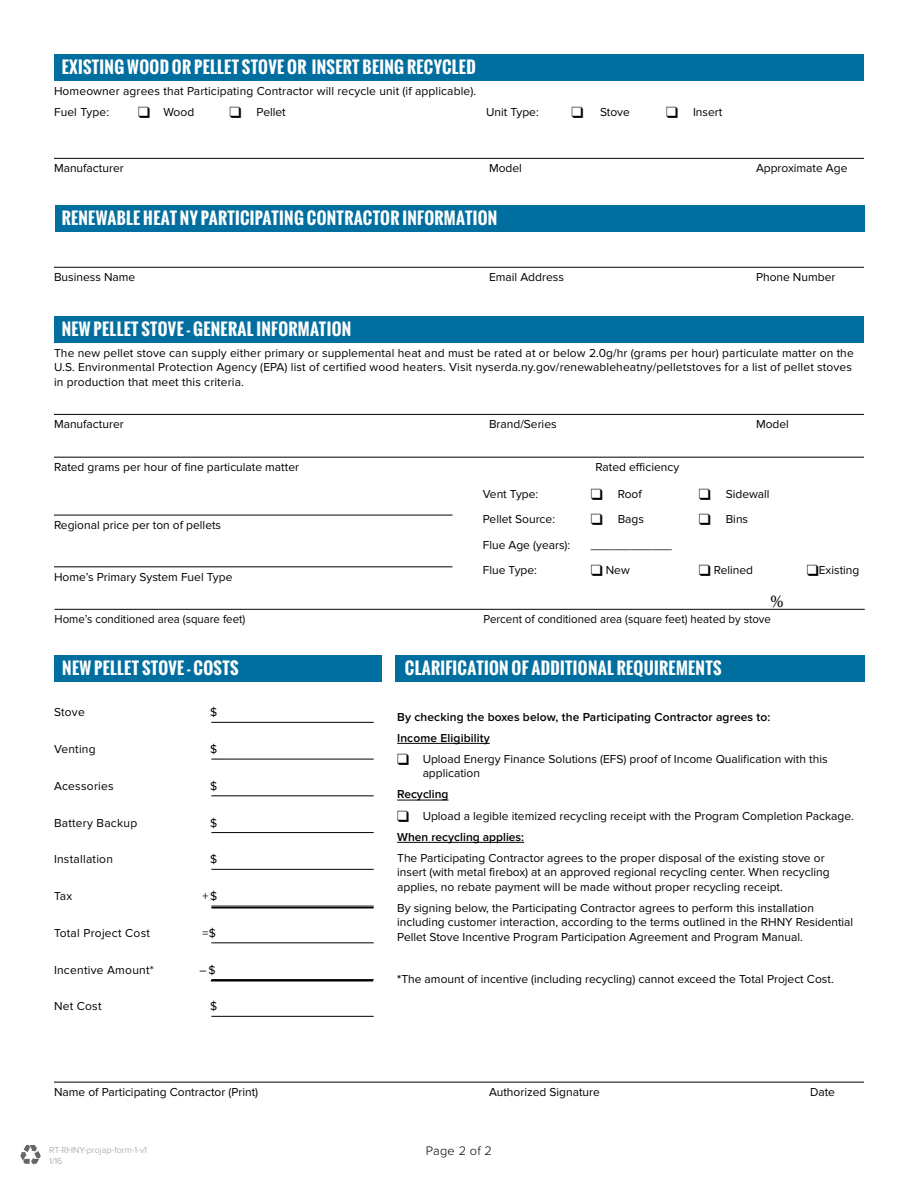
<style>
.page{position:relative;width:918px;height:1188px;background:#fff}
.page>*{position:absolute;margin:0;border:0;box-sizing:border-box;transform-origin:0 0}
.t1{font:18px "Minion Pro";color:#000}
.t2{font:700 16.5px "Oswald";letter-spacing:.02em;color:#fff}
.t3{font:300 12.75px "Proxima Nova";letter-spacing:.02em;color:#000}
.t4{font:12px/14.4px "Proxima Nova";color:#000}
.t5{font:600 12px "Proxima Nova";letter-spacing:.01em;color:#000}
.t6{font:12px "Proxima Nova";color:#000;scale:.95 1}
.t7{font:12px "Proxima Nova";letter-spacing:.02em;color:#000}
.t8{font:300 9px "Proxima Nova";color:#94989d}
.s1{font-weight:600}
</style>
<div class="page">
<div style="left:396px;top:655px;width:469px;height:27px;background:#006e9f"></div>
<div style="left:54px;top:316px;width:810px;height:27px;background:#006e9f"></div>
<hr style="left:54px;top:414px;width:810px;height:1px;background:#000">
<hr style="left:54px;top:457px;width:810px;height:1px;background:#000">
<div style="left:54px;top:655px;width:327px;height:27px;background:#006e9f"></div>
<hr style="left:397px;top:743px;width:93px;height:1px;background:#000">
<hr style="left:397px;top:800px;width:52px;height:1px;background:#000">
<hr style="left:397px;top:842px;width:127px;height:1px;background:#000">
<div style="left:55px;top:205px;width:810px;height:27px;background:#006e9f"></div>
<div style="left:54px;top:54px;width:810px;height:27px;background:#006e9f"></div>
<hr style="left:54px;top:158px;width:810px;height:1px;background:#000">
<hr style="left:54px;top:267px;width:810px;height:1px;background:#000">
<hr style="left:54px;top:515px;width:399px;height:1px;background:#000">
<hr style="left:54px;top:566px;width:399px;height:1px;background:#000">
<hr style="left:54px;top:1082px;width:810px;height:1px;background:#000">
<hr style="left:211px;top:907px;width:163px;height:1px;background:#000">
<hr style="left:211px;top:980px;width:162px;height:1px;background:#000">
<hr style="left:211px;top:722px;width:163px;height:1px;background:#000">
<hr style="left:211px;top:759px;width:163px;height:1px;background:#000">
<hr style="left:211px;top:795px;width:163px;height:1px;background:#000">
<hr style="left:211px;top:832px;width:163px;height:1px;background:#000">
<hr style="left:211px;top:869px;width:163px;height:1px;background:#000">
<hr style="left:211px;top:906px;width:163px;height:1px;background:#000">
<hr style="left:211px;top:942px;width:163px;height:1px;background:#000">
<hr style="left:211px;top:979px;width:163px;height:1px;background:#000">
<hr style="left:211px;top:1016px;width:163px;height:1px;background:#000">
<svg style="left:20px;top:1145px;width:21px;height:20px"></svg>
<hr style="left:55px;top:609px;width:810px;height:1px;background:#000">
<p class="t2" style="left:62px;top:54px;width:416px">EXISTING WOOD OR PELLET STOVE OR INSERT BEING RECYCLED</p>
<p class="t4" style="left:54px;top:84px;width:424px">Homeowner agrees that Participating Contractor will recycle unit (if applicable).</p>
<p class="t4" style="left:54px;top:105px;width:57px">Fuel Type:</p>
<p class="t4" style="left:138px;top:105px;width:58px">❑ Wood</p>
<p class="t4" style="left:230px;top:105px;width:58px">❑ Pellet</p>
<p class="t4" style="left:486px;top:105px;width:54px">Unit Type:</p>
<p class="t4" style="left:572px;top:105px;width:60px">❑ Stove</p>
<p class="t4" style="left:666px;top:105px;width:58px">❑ Insert</p>
<p class="t4" style="left:54px;top:161px;width:71px">Manufacturer</p>
<p class="t4" style="left:489px;top:161px;width:34px">Model</p>
<p class="t4" style="left:756px;top:161px;width:93px">Approximate Age</p>
<p class="t2" style="left:62px;top:205px;width:437px">RENEWABLE HEAT NY PARTICIPATING CONTRACTOR INFORMATION</p>
<p class="t4" style="left:54px;top:270px;width:83px">Business Name</p>
<p class="t4" style="left:489px;top:270px;width:76px">Email Address</p>
<p class="t4" style="left:756px;top:270px;width:81px">Phone Number</p>
<p class="t2" style="left:62px;top:316px;width:291px">NEW PELLET STOVE - GENERAL INFORMATION</p>
<p class="t4" style="left:54px;top:346px;width:801px">The new pellet stove can supply either primary or supplemental heat and must be rated at or below 2.0g/hr (grams per hour) particulate matter on the<br>U.S. Environmental Protection Agency (EPA) list of certified wood heaters. Visit nyserda.ny.gov/renewableheatny/pelletstoves for a list of pellet stoves</p>
<p class="t4" style="left:54px;top:375px;width:191px">in production that meet this criteria.</p>
<p class="t4" style="left:54px;top:417px;width:71px">Manufacturer</p>
<p class="t4" style="left:489px;top:417px;width:69px">Brand/Series</p>
<p class="t4" style="left:756px;top:417px;width:34px">Model</p>
<p class="t4" style="left:54px;top:460px;width:247px">Rated grams per hour of fine particulate matter</p>
<p class="t4" style="left:596px;top:460px;width:85px">Rated efficiency</p>
<p class="t4" style="left:483px;top:487px;width:57px">Vent Type:</p>
<p class="t4" style="left:591px;top:487px;width:53px">❑ Roof</p>
<p class="t4" style="left:699px;top:487px;width:72px">❑ Sidewall</p>
<p class="t4" style="left:483px;top:512px;width:74px">Pellet Source:</p>
<p class="t4" style="left:591px;top:512px;width:55px">❑ Bags</p>
<p class="t4" style="left:699px;top:512px;width:51px">❑ Bins</p>
<p class="t4" style="left:54px;top:518px;width:169px">Regional price per ton of pellets</p>
<p class="t4" style="left:54px;top:570px;width:180px">Home’s Primary System Fuel Type</p>
<p class="t4" style="left:483px;top:538px;width:89px">Flue Age (years):</p>
<p class="t4" style="left:591px;top:538px;width:83px">____________</p>
<p class="t4" style="left:591px;top:563px;width:41px">❑ New</p>
<p class="t4" style="left:699px;top:563px;width:56px">❑ Relined</p>
<p class="t4" style="left:807px;top:563px;width:54px">❑Existing</p>
<p class="t4" style="left:483px;top:563px;width:56px">Flue Type:</p>
<p class="t1" style="left:770px;top:589px;width:15px">%</p>
<p class="t6" style="left:55px;top:612px;width:202px">Home’s conditioned area (square feet)</p>
<p class="t6" style="left:484px;top:612px;width:304px">Percent of conditioned area (square feet) heated by stove</p>
<p class="t2" style="left:62px;top:655px;width:178px">NEW PELLET STOVE - COSTS</p>
<p class="t2" style="left:405px;top:655px;width:318px">CLARIFICATION OF ADDITIONAL REQUIREMENTS</p>
<p class="t4" style="left:54px;top:705px;width:32px">Stove</p>
<p class="t4" style="left:210px;top:705px;width:9px">$</p>
<p class="t7" style="left:54px;top:742px;width:43px">Venting</p>
<p class="t4" style="left:210px;top:742px;width:9px">$</p>
<p class="t7" style="left:54px;top:779px;width:61px">Acessories</p>
<p class="t4" style="left:210px;top:779px;width:9px">$</p>
<p class="t7" style="left:54px;top:816px;width:85px">Battery Backup</p>
<p class="t4" style="left:210px;top:816px;width:9px">$</p>
<p class="t5" style="left:397px;top:710px;width:375px">By checking the boxes below, the Participating Contractor agrees to:</p>
<p class="t5" style="left:397px;top:731px;width:94px">Income Eligibility</p>
<p class="t4" style="left:423px;top:752px;width:406px;text-indent:-26px">❑ Upload Energy Finance Solutions (EFS) proof of Income Qualification with this application</p>
<p class="t5" style="left:397px;top:788px;width:53px">Recycling</p>
<p class="t4" style="left:397px;top:809px;width:458px">❑ Upload a legible itemized recycling receipt with the Program Completion Package.</p>
<p class="t5" style="left:397px;top:830px;width:129px">When recycling applies:</p>
<p class="t7" style="left:54px;top:852px;width:60px">Installation</p>
<p class="t4" style="left:210px;top:852px;width:9px">$</p>
<p class="t4" style="left:397px;top:851px;width:434px">The Participating Contractor agrees to the proper disposal of the existing stove or insert (with metal firebox) at an approved regional recycling center. When recycling applies, no rebate payment will be made without proper recycling receipt.</p>
<p class="t4" style="left:54px;top:889px;width:20px">Tax</p>
<p class="t4" style="left:203px;top:889px;width:16px">+ $</p>
<p class="t4" style="left:397px;top:901px;width:458px">By signing below, the Participating Contractor agrees to perform this installation including customer interaction, according to the terms outlined in the RHNY Residential<br>Pellet Stove Incentive Program Participation Agreement and Program Manual.</p>
<p class="t7" style="left:54px;top:926px;width:98px">Total Project Cost</p>
<p class="t4" style="left:203px;top:926px;width:15px">=$</p>
<p class="t7" style="left:54px;top:963px;width:101px">Incentive Amount*</p>
<p class="t4" style="left:200px;top:963px;width:18px">– $</p>
<p class="t4" style="left:397px;top:972px;width:438px"><span class="s1">*</span>The amount of incentive (including recycling) cannot exceed the Total Project Cost.</p>
<p class="t4" style="left:54px;top:999px;width:49px">Net Cost</p>
<p class="t4" style="left:210px;top:999px;width:9px">$</p>
<p class="t4" style="left:54px;top:1085px;width:206px">Name of Participating Contractor (Print)</p>
<p class="t4" style="left:489px;top:1085px;width:112px">Authorized Signature</p>
<p class="t4" style="left:810px;top:1085px;width:27px">Date</p>
<p class="t8" style="left:49px;top:1145px;width:99px">RT-RHNY-projap-form-1-v1</p>
<p class="t3" style="left:426px;top:1143px;width:68px">Page 2 of 2</p>
<p class="t8" style="left:49px;top:1156px;width:15px">1/16</p>
</div>
